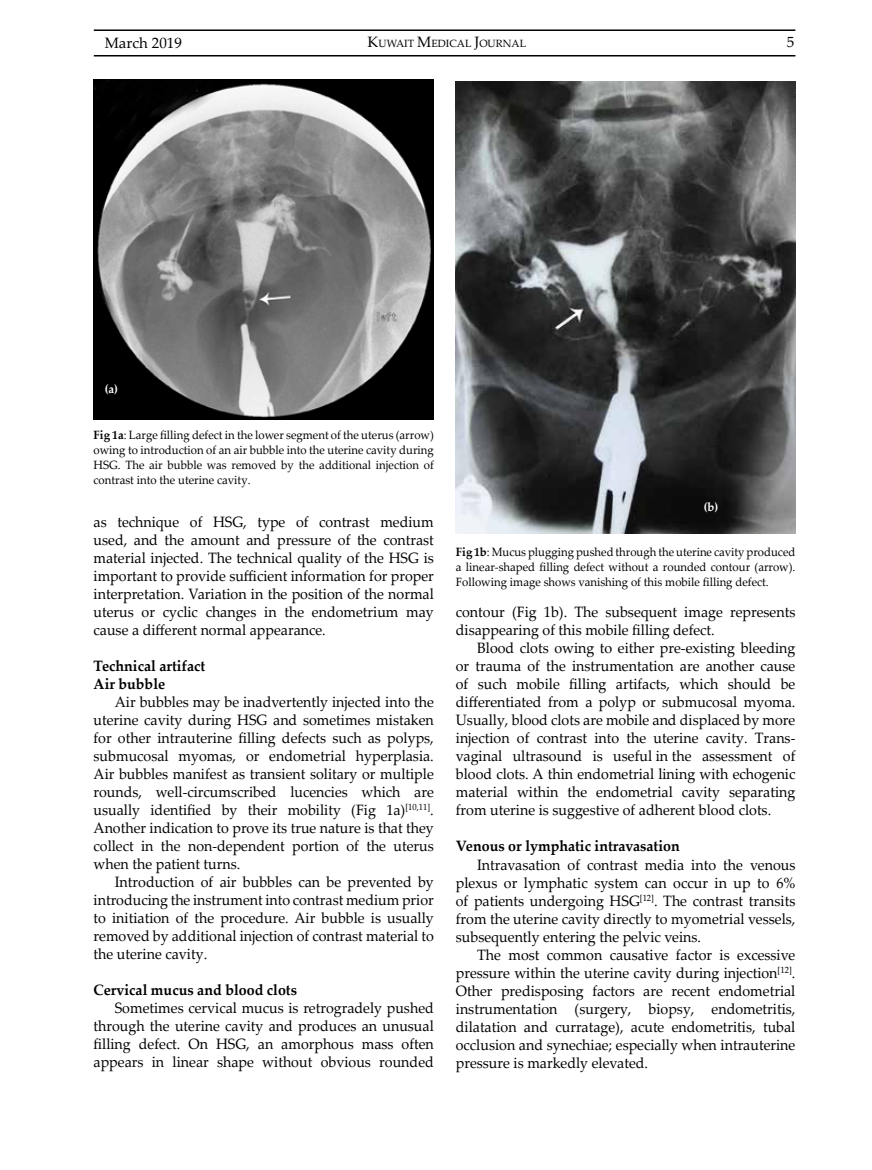
<style>
.page{position:relative;width:872px;height:1170px;background:#fff}
.page>*{position:absolute;margin:0;border:0;box-sizing:border-box;transform-origin:0 0}
.t1{font:15px/18px "Palatino Linotype";color:#000;text-align:justify;scale:.95 1}
.t2{font:700 15px/18px "Palatino Linotype";color:#000;scale:.95 1}
.t3{font:15px "Palatino Linotype";color:#000}
.t4{font:12px/15px "Palatino Linotype";color:#000;text-align:justify;scale:.95 1}
.t5{font:700 12px "Palatino Linotype";color:#fff;scale:.95 1}
.t6{font:10.5px "Palatino Linotype";color:#000}
.s1{font-size:15px}
.s2{font-weight:700}
</style>
<div class="page">
<hr style="left:94px;top:29px;width:701px;height:2px;background:#000">
<hr style="left:94px;top:55px;width:701px;height:1px;background:#000">
<img style="left:94px;top:80px;width:340px;height:340px">
<img style="left:455px;top:82px;width:340px;height:451px">
<div style="left:105px;top:384px;width:43px;height:20px;background:#000"></div>
<p class="t3" style="left:105px;top:32px;width:79px">March 2019</p>
<p class="t6" style="left:367px;top:36px;width:160px"><span class="s1">K</span>UWAIT <span class="s1">M</span>EDICAL <span class="s1">J</span>OURNAL</p>
<p class="t3" style="left:787px;top:32px;width:9px">5</p>
<p class="t5" style="left:105px;top:380px;width:15px">(a)</p>
<p class="t4" style="left:94px;top:426px;width:360px"><span class="s2">Fig 1a</span>: Large filling defect in the lower segment of the uterus (arrow) owing to introduction of an air bubble into the uterine cavity during HSG. The air bubble was removed by the additional injection of contrast into the uterine cavity.</p>
<p class="t1" style="left:94px;top:512px;width:360px">as technique of HSG, type of contrast medium used, and the amount and pressure of the contrast material injected. The technical quality of the HSG is important to provide sufficient information for proper interpretation. Variation in the position of the normal uterus or cyclic changes in the endometrium may cause a different normal appearance.</p>
<p class="t2" style="left:94px;top:656px;width:119px">Technical artifact<br>Air bubble</p>
<p class="t1" style="left:94px;top:692px;width:360px;text-indent:21px">Air bubbles may be inadvertently injected into the uterine cavity during HSG and sometimes mistaken for other intrauterine filling defects such as polyps, submucosal myomas, or endometrial hyperplasia.<br>Air bubbles manifest as transient solitary or multiple rounds, well-circumscribed lucencies which are usually identified by their mobility (Fig 1a)<sup>[10,11]</sup>.<br>Another indication to prove its true nature is that they collect in the non-dependent portion of the uterus when the patient turns.</p>
<p class="t1" style="left:94px;top:872px;width:360px;text-indent:21px">Introduction of air bubbles can be prevented by introducing the instrument into contrast medium prior to initiation of the procedure. Air bubble is usually removed by additional injection of contrast material to the uterine cavity.</p>
<p class="t2" style="left:94px;top:980px;width:216px">Cervical mucus and blood clots</p>
<p class="t1" style="left:94px;top:998px;width:360px;text-indent:21px">Sometimes cervical mucus is retrogradely pushed through the uterine cavity and produces an unusual filling defect. On HSG, an amorphous mass often appears in linear shape without obvious rounded</p>
<p class="t5" style="left:703px;top:498px;width:17px">(b)</p>
<p class="t4" style="left:456px;top:543px;width:359px"><span class="s2">Fig 1b</span>: Mucus plugging pushed through the uterine cavity produced a linear-shaped filling defect without a rounded contour (arrow).<br>Following image shows vanishing of this mobile filling defect.</p>
<p class="t1" style="left:456px;top:602px;width:359px">contour (Fig 1b). The subsequent image represents disappearing of this mobile filling defect.</p>
<p class="t1" style="left:456px;top:638px;width:359px;text-indent:21px">Blood clots owing to either pre-existing bleeding or trauma of the instrumentation are another cause of such mobile filling artifacts, which should be differentiated from a polyp or submucosal myoma.<br>Usually, blood clots are mobile and displaced by more injection of contrast into the uterine cavity. Trans&shy;vaginal ultrasound is useful in the assessment of blood clots. A thin endometrial lining with echogenic material within the endometrial cavity separating from uterine is suggestive of adherent blood clots.</p>
<p class="t2" style="left:456px;top:836px;width:237px">Venous or lymphatic intravasation</p>
<p class="t1" style="left:456px;top:854px;width:359px;text-indent:21px">Intravasation of contrast media into the venous plexus or lymphatic system can occur in up to 6% of patients undergoing HSG<sup>[12]</sup>. The contrast transits from the uterine cavity directly to myometrial vessels, subsequently entering the pelvic veins.</p>
<p class="t1" style="left:456px;top:944px;width:359px;text-indent:21px">The most common causative factor is excessive pressure within the uterine cavity during injection<sup>[12]</sup>.<br>Other predisposing factors are recent endometrial instrumentation (surgery, biopsy, endometritis, dilatation and curratage), acute endometritis, tubal occlusion and synechiae; especially when intrauterine pressure is markedly elevated.</p>
</div>
